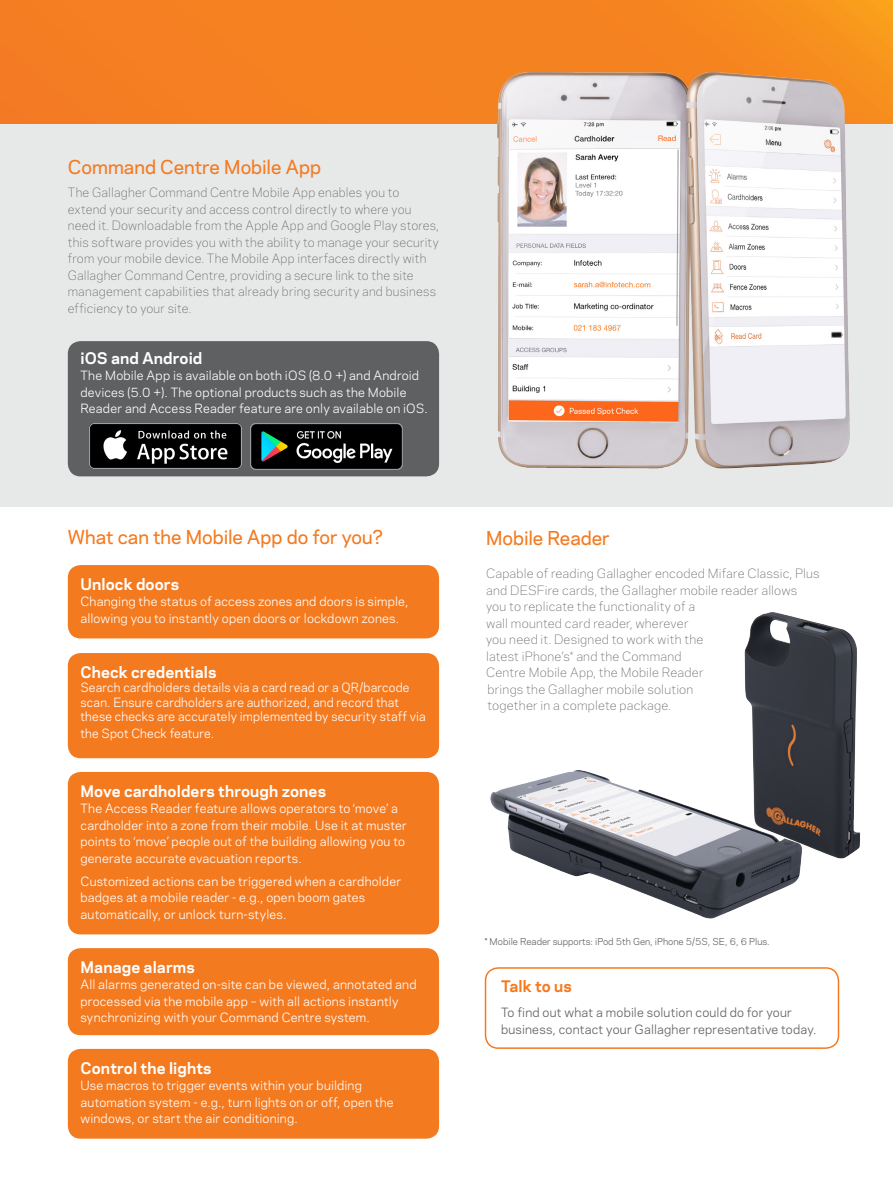
<style>
.page{position:relative;width:893px;height:1191px;background:#fff}
.page>*{position:absolute;margin:0;border:0;box-sizing:border-box;transform-origin:0 0}
.t1{font:500 18px "Galaxie Polaris";color:#f47a20}
.t2{font:700 15px "Galaxie Polaris";letter-spacing:.01em;color:#fff}
.t3{font:700 15px "Galaxie Polaris";letter-spacing:.005em;color:#f47a20}
.t4{font:12px/16.5px "Galaxie Polaris";letter-spacing:.015em;color:#fff}
.t5{font:300 12px/16.5px "Galaxie Polaris";letter-spacing:.015em;color:#5f6062}
.t6{font:12px/16.5px "Galaxie Polaris";letter-spacing:.015em;color:#5f6062}
.t7{font:9px "Galaxie Polaris";color:#5f6062}
</style>
<div class="page">
<div style="left:0;top:0;width:893px;height:506px;background:#e7e8e8"></div>
<div style="left:0;top:0;width:893px;height:123px;background:linear-gradient(to right,#f47a23,#f68d1e)"></div>
<img style="left:490px;top:612px;width:370px;height:307px">
<div style="left:68px;top:653px;width:371px;height:105px;background:#f47a20;border-radius:13px"></div>
<div style="left:68px;top:948px;width:371px;height:87px;background:#f47a20;border-radius:13px"></div>
<div style="left:68px;top:1049px;width:371px;height:89px;background:#f47a20;border-radius:13px"></div>
<div style="left:68px;top:565px;width:371px;height:73px;background:#f47a20;border-radius:13px"></div>
<div style="left:68px;top:341px;width:371px;height:135px;background:#5f6062;border-radius:13px"></div>
<div style="left:485px;top:967px;width:354px;height:82px;border:2px solid #f47a20;border-radius:13px"></div>
<div style="left:68px;top:772px;width:371px;height:162px;background:#f47a20;border-radius:13px"></div>
<img style="left:497px;top:73px;width:355px;height:396px">
<img style="left:89px;top:424px;width:152px;height:45px">
<img style="left:251px;top:424px;width:152px;height:45px">
<p class="t1" style="left:68px;top:154px;width:255px">Command Centre Mobile App</p>
<p class="t5" style="left:68px;top:184px;width:373px">The Gallagher Command Centre Mobile App enables you to extend your security and access control directly to where you need it. Downloadable from the Apple App and Google Play stores, this software provides you with the ability to manage your security from your mobile device. The Mobile App interfaces directly with Gallagher Command Centre, providing a secure link to the site management capabilities that already bring security and business efficiency to your site.</p>
<p class="t2" style="left:81px;top:347px;width:123px">iOS and Android</p>
<p class="t4" style="left:81px;top:367px;width:349px">The Mobile App is available on both iOS (8.0 +) and Android devices (5.0 +). The optional products such as the Mobile<br>Reader and Access Reader feature are only available on iOS.</p>
<p class="t1" style="left:68px;top:523px;width:317px">What can the Mobile App do for you?</p>
<p class="t2" style="left:81px;top:573px;width:100px">Unlock doors</p>
<p class="t4" style="left:81px;top:593px;width:329px">Changing the status of access zones and doors is simple, allowing you to instantly open doors or lockdown zones.</p>
<p class="t2" style="left:81px;top:660px;width:137px">Check credentials</p>
<p class="t4" style="left:81px;top:679px;width:347px;line-height:14.4px">Search cardholders details via a card read or a QR/barcode scan. Ensure cardholders are authorized, and record that these checks are accurately implemented by security staff via</p>
<p class="t4" style="left:81px;top:724px;width:135px">the Spot Check feature.</p>
<p class="t2" style="left:81px;top:779px;width:247px">Move cardholders through zones</p>
<p class="t4" style="left:81px;top:799px;width:328px">The Access Reader feature allows operators to ‘move’ a cardholder into a zone from their mobile. Use it at muster points to ‘move’ people out of the building allowing you to generate accurate evacuation reports.</p>
<p class="t4" style="left:81px;top:872px;width:322px">Customized actions can be triggered when a cardholder badges at a mobile reader - e.g., open boom gates automatically, or unlock turn-styles.</p>
<p class="t2" style="left:81px;top:955px;width:116px">Manage alarms</p>
<p class="t4" style="left:81px;top:976px;width:337px">All alarms generated on-site can be viewed, annotated and processed via the mobile app – with all actions instantly synchronizing with your Command Centre system.</p>
<p class="t2" style="left:81px;top:1056px;width:133px">Control the lights</p>
<p class="t4" style="left:81px;top:1076px;width:315px">Use macros to trigger events within your building automation system - e.g., turn lights on or off, open the windows, or start the air conditioning.</p>
<p class="t1" style="left:486px;top:524px;width:125px">Mobile Reader</p>
<p class="t5" style="left:486px;top:564px;width:335px">Capable of reading Gallagher encoded Mifare Classic, Plus and DESFire cards, the Gallagher mobile reader allows you to replicate the functionality of a<br>wall mounted card reader, wherever<br>you need it. Designed to work with the<br>latest iPhone’s* and the Command<br>Centre Mobile App, the Mobile Reader<br>brings the Gallagher mobile solution<br>together in a complete package.</p>
<p class="t7" style="left:485px;top:934px;width:287px">* Mobile Reader supports: iPod 5th Gen, iPhone 5/5S, SE, 6, 6 Plus.</p>
<p class="t3" style="left:501px;top:975px;width:72px">Talk to us</p>
<p class="t6" style="left:501px;top:1003px;width:317px">To find out what a mobile solution could do for your business, contact your Gallagher representative today.</p>
</div>
